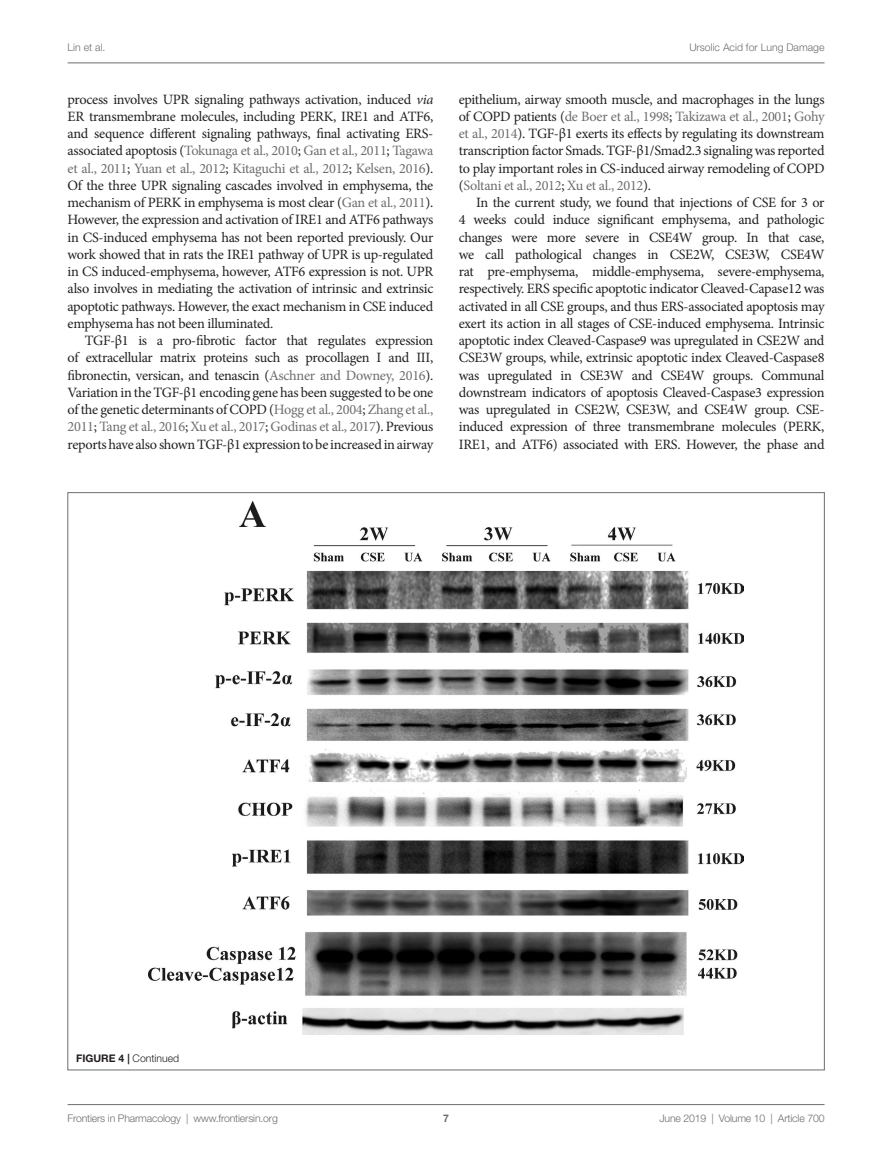
<style>
.page{position:relative;width:893px;height:1170px;background:#fff}
.page>*{position:absolute;margin:0;border:0;box-sizing:border-box;transform-origin:0 0}
.T{font:14.25px/17.2px "Minion Pro";letter-spacing:-.02em;color:#231f20;text-align:justify}
.t1{font:300 10.5px "Helvetica Neue LT Std";letter-spacing:-.015em;color:#6c6d70}
.FC{font:300 10.5px "Helvetica Neue LT Std";color:#231f20}
.t2{font:700 10.5px "Helvetica Neue LT Std";color:#6c6d70}
.s1{font-style:italic}
.s2{color:#6c6d70}
.s3{font-weight:700}
</style>
<div class="page">
<hr style="left:68px;top:63px;width:756px;height:1px;background:#6c6d70">
<hr style="left:68px;top:1104px;width:756px;height:1px;background:#6c6d70">
<img style="left:148px;top:501px;width:596px;height:533px">
<p class="t1" style="left:68px;top:41px;width:39px">Lin et al.</p>
<p class="t1" style="left:689px;top:41px;width:137px">Ursolic Acid for Lung Damage</p>
<p class="T" style="left:68px;top:90px;width:367px">process involves UPR signaling pathways activation, induced <span class="s1">via </span>ER transmembrane molecules, including PERK, IRE1 and ATF6, and sequence different signaling pathways, final activating ERS&shy;associated apoptosis (<span class="s2">Tokunaga et al., 2010</span>; <span class="s2">Gan et al., 2011</span>; <span class="s2">Tagawa et al., 2011</span>; <span class="s2">Yuan et al., 2012</span>; <span class="s2">Kitaguchi et al., 2012</span>; <span class="s2">Kelsen, 2016</span>).<br>Of the three UPR signaling cascades involved in emphysema, the mechanism of PERK in emphysema is most clear (<span class="s2">Gan et al., 2011</span>).<br>However, the expression and activation of IRE1 and ATF6 pathways in CS-induced emphysema has not been reported previously. Our work showed that in rats the IRE1 pathway of UPR is up-regulated in CS induced-emphysema, however, ATF6 expression is not. UPR also involves in mediating the activation of intrinsic and extrinsic apoptotic pathways. However, the exact mechanism in CSE induced emphysema has not been illuminated.</p>
<p class="T" style="left:68px;top:332px;width:367px;text-indent:17px">TGF-β1 is a pro-fibrotic factor that regulates expression of extracellular matrix proteins such as procollagen I and III, fibronectin, versican, and tenascin (<span class="s2">Aschner and Downey, 2016</span>).<br>Variation in the TGF-β1 encoding gene has been suggested to be one of the genetic determinants of COPD (<span class="s2">Hogg et al., 2004</span>; <span class="s2">Zhang et al., 2011</span>; <span class="s2">Tang et al., 2016</span>; <span class="s2">Xu et al., 2017</span>; <span class="s2">Godinas et al., 2017</span>). Previous reports have also shown TGF-β1 expression to be increased in airway</p>
<p class="T" style="left:459px;top:90px;width:367px">epithelium, airway smooth muscle, and macrophages in the lungs of COPD patients (<span class="s2">de Boer et al., 1998</span>; <span class="s2">Takizawa et al., 2001</span>; <span class="s2">Gohy et al., 2014</span>). TGF-β1 exerts its effects by regulating its downstream transcription factor Smads. TGF-β1/Smad2.3 signaling was reported to play important roles in CS-induced airway remodeling of COPD (<span class="s2">Soltani et al., 2012</span>; <span class="s2">Xu et al., 2012</span>).</p>
<p class="T" style="left:459px;top:194px;width:367px;text-indent:17px">In the current study, we found that injections of CSE for 3 or 4 weeks could induce significant emphysema, and pathologic changes were more severe in CSE4W group. In that case, we call pathological changes in CSE2W, CSE3W, CSE4W rat pre-emphysema, middle-emphysema, severe-emphysema, respectively. ERS specific apoptotic indicator Cleaved-Capase12 was activated in all CSE groups, and thus ERS-associated apoptosis may exert its action in all stages of CSE-induced emphysema. Intrinsic apoptotic index Cleaved-Caspase9 was upregulated in CSE2W and CSE3W groups, while, extrinsic apoptotic index Cleaved-Caspase8 was upregulated in CSE3W and CSE4W groups. Communal downstream indicators of apoptosis Cleaved-Caspase3 expression was upregulated in CSE2W, CSE3W, and CSE4W group. CSE&shy;induced expression of three transmembrane molecules (PERK, IRE1, and ATF6) associated with ERS. However, the phase and</p>
<p class="FC" style="left:76px;top:1051px;width:105px"><span class="s3">FIGURE 4 |</span> Continued</p>
<p class="t1" style="left:68px;top:1111px;width:212px">Frontiers in Pharmacology | www.frontiersin.org</p>
<p class="t2" style="left:443px;top:1111px;width:7px">7</p>
<p class="t1" style="left:659px;top:1111px;width:166px">June 2019 | Volume 10 | Article 700</p>
</div>
